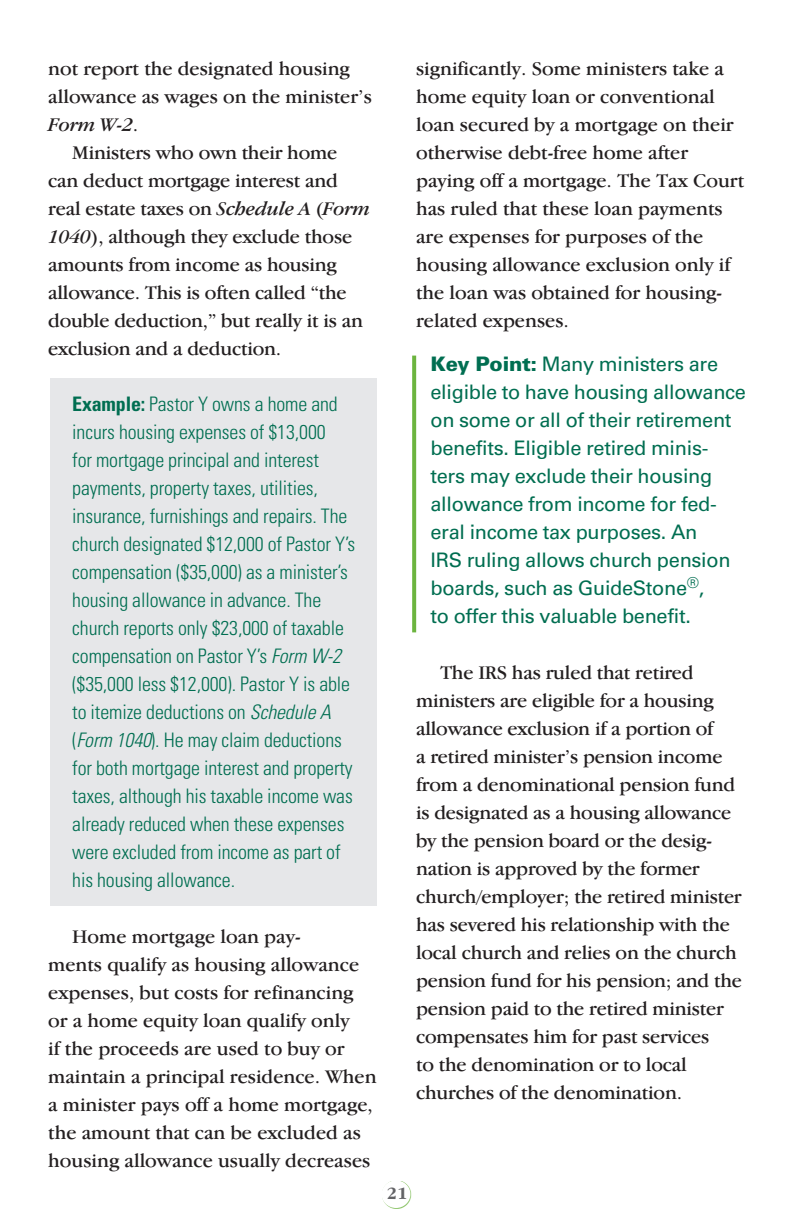
<style>
.page{position:relative;width:792px;height:1224px;background:#fff}
.page>*{position:absolute;margin:0;border:0;box-sizing:border-box;transform-origin:0 0}
.Body_copy{font:20px/28px "Garamond IT Cby BT";letter-spacing:-.01em;color:#231f20}
.Example{font:300 condensed 20px/28px "Univers";letter-spacing:-.005em;color:#006e51}
.Key_Point{font:20px/28px "Univers";letter-spacing:-.015em;color:#006e51}
.t1{font:700 17.8px "Garamond IT Cby BT";color:#636366}
.s1{font-style:italic}
.s2{font-weight:700}
.s3{font-weight:900}
</style>
<div class="page">
<div style="left:50px;top:378px;width:326px;height:528px;background:#e6e7e9"></div>
<svg style="left:412px;top:356px;width:4px;height:276px"></svg>
<div style="left:382px;top:1181px;width:29px;height:28px;background:#6cb43f;opacity:.75"></div>
<div style="left:382px;top:1180px;width:28px;height:28px;background:#fff;border-radius:50%"></div>
<p class="Body_copy" style="left:48px;top:54px;width:325px">not report the designated housing allowance as wages on the minister’s<br><span class="s1">Form W-2</span>.</p>
<p class="Body_copy" style="left:48px;top:138px;width:323px;text-indent:24px">Ministers who own their home can deduct mortgage interest and real estate taxes on <span class="s1">Schedule A</span> (<span class="s1">Form 1040</span>), although they exclude those amounts from income as housing allowance. This is often called “the double deduction,” but really it is an exclusion and a deduction.</p>
<p class="Example" style="left:72px;top:390px;width:285px"><span class="s2">Example:</span> Pastor Y owns a home and incurs housing expenses of $13,000<br>for mortgage principal and interest payments, property taxes, utilities, insurance, furnishings and repairs. The church designated $12,000 of Pastor Y’s compensation ($35,000) as a minister’s housing allowance in advance. The church reports only $23,000 of taxable compensation on Pastor Y’s <span class="s1">Form W-2 </span>($35,000 less $12,000). Pastor Y is able to itemize deductions on <span class="s1">Schedule A </span>(<span class="s1">Form 1040</span>). He may claim deductions for both mortgage interest and property taxes, although his taxable income was already reduced when these expenses were excluded from income as part of his housing allowance.</p>
<p class="Body_copy" style="left:48px;top:922px;width:330px;text-indent:24px">Home mortgage loan pay-<br>ments qualify as housing allowance expenses, but costs for refinancing or a home equity loan qualify only<br>if the proceeds are used to buy or maintain a principal residence. When a minister pays off a home mortgage, the amount that can be excluded as housing allowance usually decreases</p>
<p class="Body_copy" style="left:416px;top:54px;width:330px">significantly. Some ministers take a home equity loan or conventional loan secured by a mortgage on their otherwise debt-free home after paying off a mortgage. The Tax Court has ruled that these loan payments are expenses for purposes of the housing allowance exclusion only if the loan was obtained for housing&shy;related expenses.</p>
<p class="Key_Point" style="left:430px;top:350px;width:317px"><span class="s3">Key Point:</span> Many ministers are eligible to have housing allowance on some or all of their retirement benefits. Eligible retired minis&shy;ters may exclude their housing allowance from income for fed&shy;eral income tax purposes. An<br>IRS ruling allows church pension boards, such as GuideStone<sup>®</sup>,<br>to offer this valuable benefit.</p>
<p class="Body_copy" style="left:416px;top:658px;width:327px;text-indent:24px">The IRS has ruled that retired ministers are eligible for a housing allowance exclusion if a portion of<br>a retired minister’s pension income from a denominational pension fund is designated as a housing allowance by the pension board or the desig&shy;nation is approved by the former church/employer; the retired minister has severed his relationship with the local church and relies on the church pension fund for his pension; and the pension paid to the retired minister compensates him for past services<br>to the denomination or to local churches of the denomination.</p>
<p class="t1" style="left:387px;top:1183px;width:22px">21</p>
</div>
